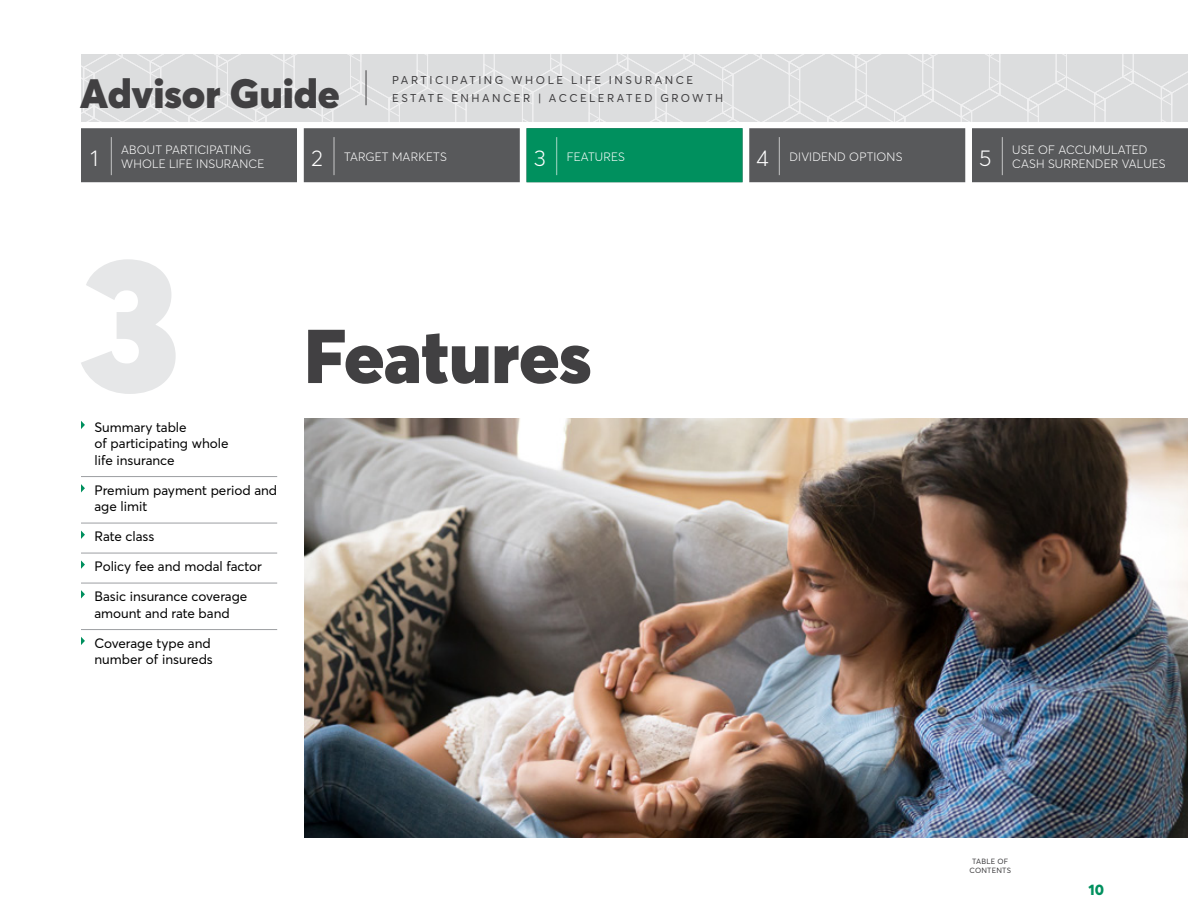
<style>
.page{position:relative;width:1188px;height:918px;background:#fff}
.page>*{position:absolute;margin:0;border:0;box-sizing:border-box;transform-origin:0 0}
.t1{font:900 190.35px "Desjardins Sans";color:#e6e7e8}
.t2{font:900 75px "Desjardins Sans";letter-spacing:-.01em;color:#414042}
.t3{font:900 40.5px "Desjardins Sans";color:#414042}
.t4{font:300 22.5px "Desjardins Sans";color:#fff}
.t5{font:800 15px "Desjardins Sans";color:#00905e}
.t6{font:13.5px/16.5px "Desjardins Sans";color:#000}
.t7{font:300 12px/14.4px "Desjardins Sans";letter-spacing:.01em;color:#fff}
.t8{font:11.25px/18px "Desjardins Sans";letter-spacing:.225em;color:#414042}
.t9{font:7.5px/9px "Desjardins Sans";letter-spacing:.025em;color:#414042;text-align:center}
.s1{font-size:44.7px}
</style>
<div class="page">
<svg style="left:81px;top:54px;width:1107px;height:68px;background:#dddedf"></svg>
<hr style="left:366px;top:70px;width:1px;height:35px;background:#414042">
<div style="left:81px;top:128px;width:216px;height:54px;background:#58595b"></div>
<div style="left:304px;top:128px;width:216px;height:54px;background:#58595b"></div>
<div style="left:749px;top:128px;width:216px;height:54px;background:#58595b"></div>
<div style="left:972px;top:128px;width:216px;height:54px;background:#58595b"></div>
<div style="left:527px;top:128px;width:216px;height:54px;background:#00905e"></div>
<hr style="left:81px;top:476px;width:196px;height:1px;background:#9d9fa2">
<hr style="left:81px;top:523px;width:196px;height:1px;background:#9d9fa2">
<hr style="left:81px;top:553px;width:196px;height:1px;background:#9d9fa2">
<hr style="left:81px;top:583px;width:196px;height:1px;background:#9d9fa2">
<hr style="left:81px;top:629px;width:196px;height:1px;background:#9d9fa2">
<svg style="left:81px;top:421px;width:4px;height:8px"></svg>
<svg style="left:81px;top:484px;width:4px;height:8px"></svg>
<svg style="left:81px;top:531px;width:4px;height:8px"></svg>
<svg style="left:81px;top:560px;width:4px;height:9px"></svg>
<svg style="left:81px;top:590px;width:4px;height:8px"></svg>
<svg style="left:81px;top:637px;width:4px;height:8px"></svg>
<img style="left:304px;top:418px;width:884px;height:420px">
<h3 class="t3" style="left:80px;top:67px;width:261px">Advisor Guide</h3>
<p class="t8" style="left:392px;top:71px;width:333px">PARTICIPATING WHOLE LIFE INSURANCE<br>ESTATE ENHANCER | ACCELERATED GROWTH</p>
<h3 class="t4" style="left:90px;top:145px;width:24px">1 <span class="s1">|</span></h3>
<p class="t7" style="left:121px;top:142px;width:145px">ABOUT PARTICIPATING<br>WHOLE LIFE INSURANCE</p>
<h3 class="t4" style="left:311px;top:145px;width:26px">2 <span class="s1">|</span></h3>
<h3 class="t4" style="left:534px;top:145px;width:26px">3 <span class="s1">|</span></h3>
<p class="t7" style="left:344px;top:150px;width:104px">TARGET MARKETS</p>
<p class="t7" style="left:567px;top:150px;width:60px">FEATURES</p>
<h2 class="t1" style="left:81px;top:203px;width:101px">3</h2>
<p class="t6" style="left:94px;top:419px;width:136px">Summary table<br>of participating whole life insurance</p>
<p class="t6" style="left:94px;top:482px;width:184px">Premium payment period and age limit</p>
<p class="t6" style="left:94px;top:528px;width:61px">Rate class</p>
<p class="t6" style="left:94px;top:558px;width:169px">Policy fee and modal factor</p>
<p class="t6" style="left:94px;top:588px;width:154px">Basic insurance coverage amount and rate band</p>
<p class="t6" style="left:94px;top:635px;width:120px">Coverage type and number of insureds</p>
<h2 class="t2" style="left:304px;top:309px;width:289px">Features</h2>
<h3 class="t4" style="left:756px;top:145px;width:26px">4 <span class="s1">|</span></h3>
<p class="t7" style="left:790px;top:150px;width:114px">DIVIDEND OPTIONS</p>
<h3 class="t4" style="left:979px;top:145px;width:26px">5 <span class="s1">|</span></h3>
<p class="t7" style="left:1012px;top:142px;width:155px">USE OF ACCUMULATED<br>CASH SURRENDER VALUES</p>
<p class="t9" style="left:970px;top:856px;width:43px">TABLE OF<br>CONTENTS</p>
<p class="t5" style="left:1088px;top:880px;width:17px">10</p>
</div>
